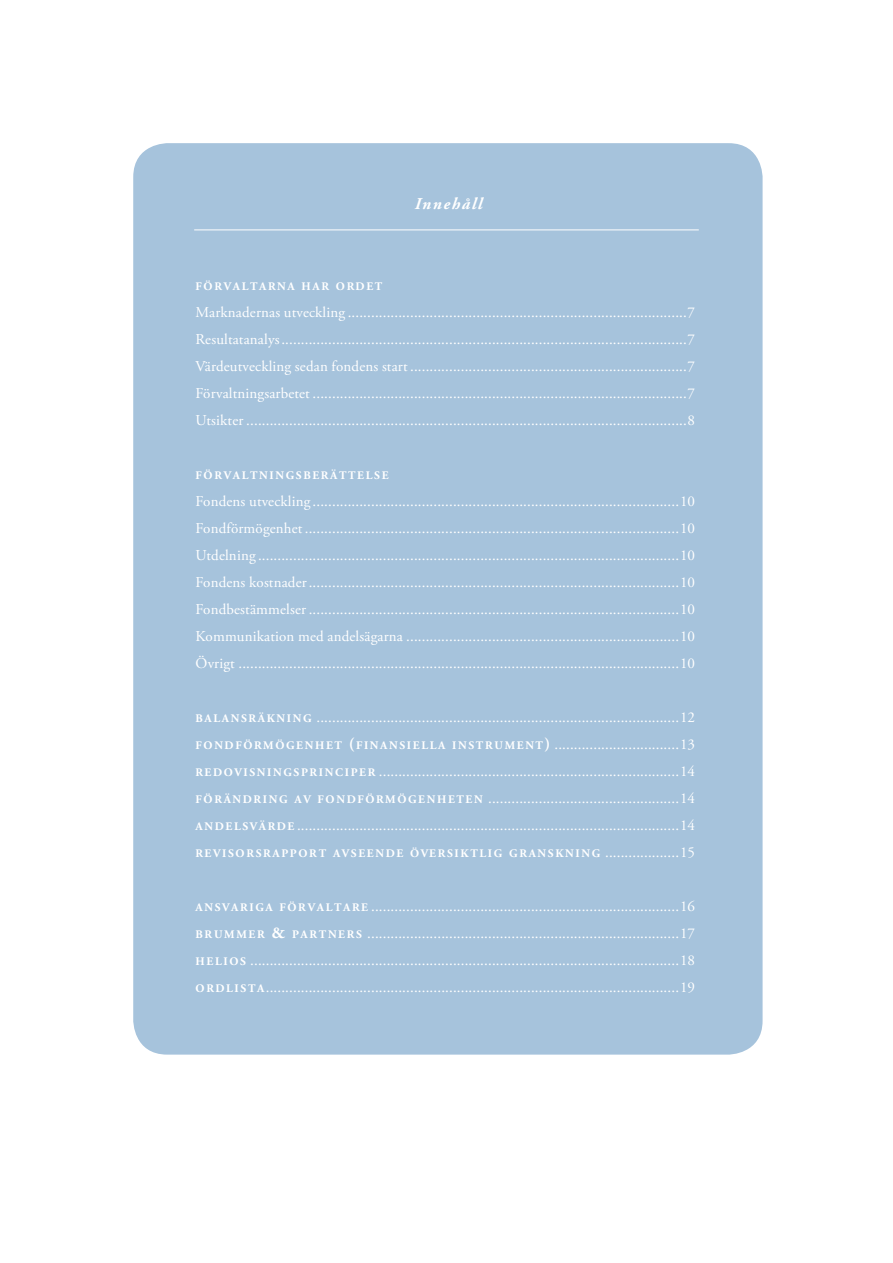
<style>
.page{position:relative;width:893px;height:1263px;background:#fff}
.page>*{position:absolute;margin:0;border:0;box-sizing:border-box;transform-origin:0 0}
.t1{font:italic 700 16.5px "Adobe Garamond Pro";letter-spacing:.1em;color:#fff}
.t2{font:15px/27px "Adobe Garamond Pro";letter-spacing:.01em;color:#fff;text-align:justify}
.t3{font:700 11.55px "Adobe Garamond Pro";letter-spacing:.145em;color:#fff}
.s1{font-weight:700;font-size:11.55px}
.s2{font-size:16.5px}
.s3{font-weight:400;font-size:15px}
.s4{font-weight:700;font-size:16.5px}
</style>
<div class="page">
<div style="left:133px;top:143px;width:630px;height:911px;background:#a6c3dc;border-radius:34px"></div>
<hr style="left:194px;top:230px;width:505px;height:1px;background:#fff">
<p class="t1" style="left:415px;top:194px;width:69px">Innehåll</p>
<p class="t3" style="left:196px;top:280px;width:188px">FÖRVALTARNA HAR ORDET</p>
<p class="t2" style="left:196px;top:299px;width:501px">Marknadernas utveckling .......................................................................................7<br>Resultatanalys........................................................................................................7<br>Värdeutveckling sedan fondens start .......................................................................7<br>Förvaltningsarbetet ................................................................................................7<br>Utsikter .................................................................................................................8</p>
<p class="t3" style="left:196px;top:469px;width:194px">FÖRVALTNINGSBERÄTTELSE</p>
<p class="t2" style="left:196px;top:488px;width:501px">Fondens utveckling ..............................................................................................10<br>Fondförmögenhet................................................................................................10<br>Utdelning ............................................................................................................10<br>Fondens kostnader...............................................................................................10<br>Fondbestämmelser ...............................................................................................10<br>Kommunikation med andelsägarna ......................................................................10<br>Övrigt .................................................................................................................10</p>
<p class="t2" style="left:196px;top:704px;width:501px"><span class="s1">B A L A N S R Ä K N I N G</span> .............................................................................................12</p>
<p class="t3" style="left:196px;top:739px;width:501px">FONDFÖRMÖGENHET <span class="s2">(</span>FINANSIELLA INSTRUMENT<span class="s2">)</span> <span class="s3">................................13</span></p>
<p class="t2" style="left:196px;top:758px;width:501px"><span class="s1">RE D OV I S N I N G S P R I N C I P E R</span> .............................................................................14<br><span class="s1">F Ö R Ä N D R I N G A V F O N D F Ö RM Ö G E N H E T E N</span> .................................................14<br><span class="s1">A N D E L S V Ä RD E</span> ..................................................................................................14</p>
<p class="t3" style="left:196px;top:847px;width:501px">REVISORSRAPPORT AVSEENDE ÖVERSIKTLIG GRANSKNING <span class="s3">...................15</span></p>
<p class="t2" style="left:196px;top:893px;width:501px"><span class="s1">A N S V A R I G A F Ö R V A L T A RE</span> ...............................................................................16<br><span class="s1">B R U M M E R</span> <span class="s4">&amp;</span> <span class="s1">P A R T N E R S</span> ................................................................................17<br><span class="s1">H E L I O S</span> ..............................................................................................................18<br><span class="s1">O RD L I S T A</span>..........................................................................................................19</p>
</div>
